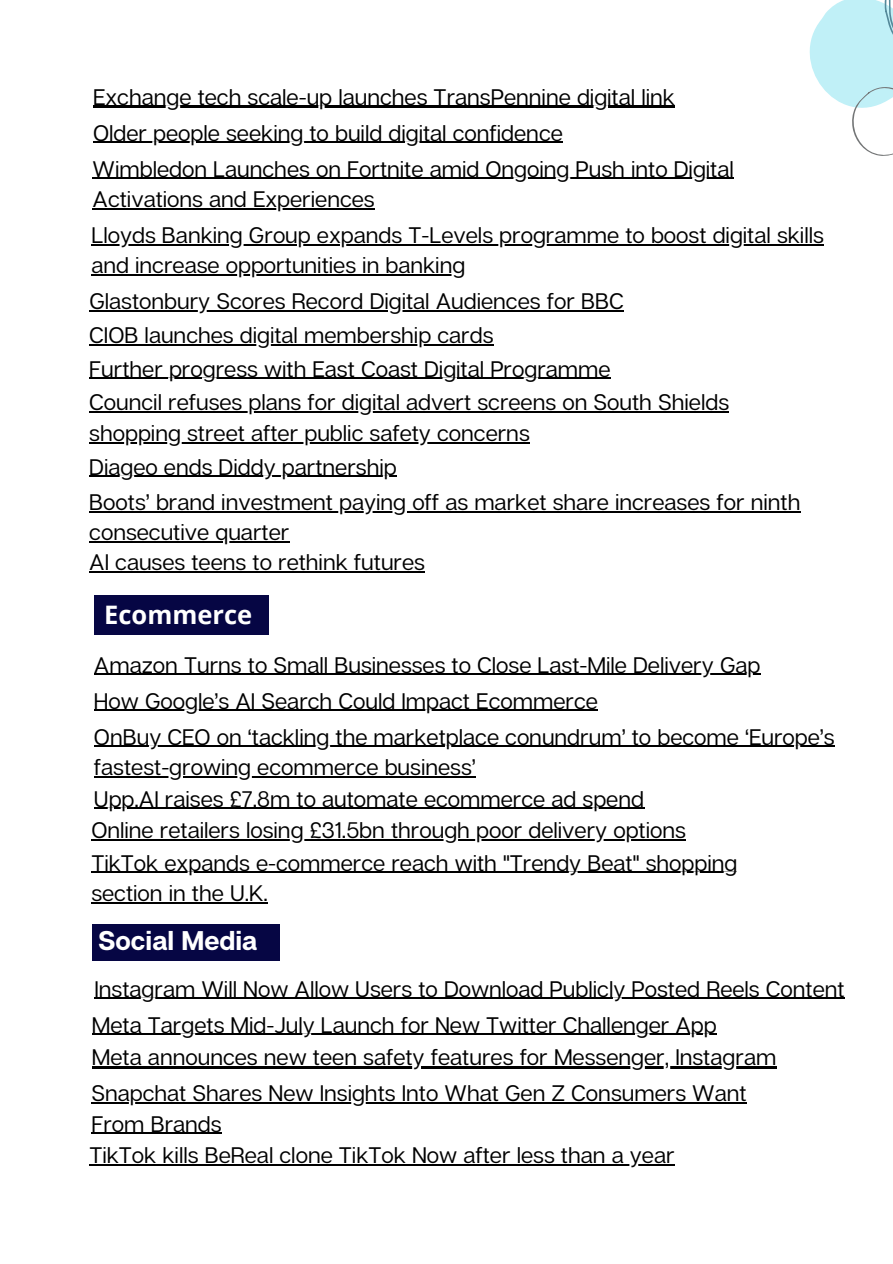
<style>
.page{position:relative;width:893px;height:1264px;background:#fff}
.page>*{position:absolute;margin:0;border:0;box-sizing:border-box;transform-origin:0 0}
.t1{font:700 27px "Articulat CF";color:#fff}
.t2{font:700 25.5px "Open Sans";color:#fff}
.t3{font:22.5px/30.3px "Articulat CF";color:#000}
</style>
<div class="page">
<svg style="left:809px;top:0;width:83px;height:156px"></svg>
<div style="left:94px;top:595px;width:175px;height:39px;background:#060644"></div>
<hr style="left:94px;top:673px;width:666px;height:1px;background:#000">
<hr style="left:94px;top:709px;width:504px;height:2px;background:#000">
<hr style="left:94px;top:745px;width:740px;height:1px;background:#000">
<hr style="left:94px;top:776px;width:381px;height:1px;background:#000">
<hr style="left:94px;top:807px;width:550px;height:2px;background:#000">
<div style="left:92px;top:924px;width:188px;height:37px;background:#060644"></div>
<hr style="left:94px;top:997px;width:750px;height:1px;background:#000">
<hr style="left:92px;top:1033px;width:624px;height:1px;background:#000">
<hr style="left:89px;top:310px;width:534px;height:1px;background:#000">
<hr style="left:89px;top:344px;width:404px;height:1px;background:#000">
<hr style="left:89px;top:378px;width:521px;height:1px;background:#000">
<hr style="left:89px;top:411px;width:640px;height:2px;background:#000">
<hr style="left:89px;top:442px;width:440px;height:1px;background:#000">
<hr style="left:91px;top:839px;width:595px;height:1px;background:#000">
<hr style="left:91px;top:871px;width:646px;height:2px;background:#000">
<hr style="left:91px;top:902px;width:177px;height:1px;background:#000">
<hr style="left:92px;top:1066px;width:684px;height:2px;background:#000">
<hr style="left:91px;top:1102px;width:655px;height:1px;background:#000">
<hr style="left:91px;top:1132px;width:131px;height:1px;background:#000">
<hr style="left:89px;top:1164px;width:585px;height:1px;background:#000">
<hr style="left:89px;top:475px;width:307px;height:2px;background:#000">
<hr style="left:89px;top:511px;width:711px;height:1px;background:#000">
<hr style="left:89px;top:541px;width:200px;height:1px;background:#000">
<hr style="left:89px;top:571px;width:336px;height:1px;background:#000">
<hr style="left:93px;top:178px;width:640px;height:1px;background:#000">
<hr style="left:93px;top:208px;width:281px;height:1px;background:#000">
<hr style="left:91px;top:244px;width:732px;height:1px;background:#000">
<hr style="left:91px;top:274px;width:374px;height:1px;background:#000">
<hr style="left:93px;top:106px;width:582px;height:2px;background:#000">
<hr style="left:93px;top:142px;width:470px;height:1px;background:#000">
<p class="t3" style="left:93px;top:81px;width:583px">Exchange tech scale-up launches TransPennine digital link</p>
<p class="t3" style="left:93px;top:117px;width:471px">Older people seeking to build digital confidence</p>
<p class="t3" style="left:93px;top:153px;width:642px">Wimbledon Launches on Fortnite amid Ongoing Push into Digital<br>Activations and Experiences</p>
<p class="t3" style="left:91px;top:219px;width:734px">Lloyds Banking Group expands T-Levels programme to boost digital skills and increase opportunities in banking</p>
<p class="t3" style="left:89px;top:285px;width:536px">Glastonbury Scores Record Digital Audiences for BBC</p>
<p class="t3" style="left:89px;top:319px;width:405px">CIOB launches digital membership cards</p>
<p class="t3" style="left:89px;top:353px;width:523px">Further progress with East Coast Digital Programme</p>
<p class="t3" style="left:89px;top:387px;width:641px">Council refuses plans for digital advert screens on South Shields shopping street after public safety concerns</p>
<p class="t3" style="left:89px;top:451px;width:309px">Diageo ends Diddy partnership</p>
<p class="t3" style="left:89px;top:486px;width:712px">Boots’ brand investment paying off as market share increases for ninth consecutive quarter</p>
<p class="t3" style="left:89px;top:546px;width:337px">AI causes teens to rethink futures</p>
<p class="t2" style="left:104px;top:596px;width:149px">Ecommerce</p>
<p class="t3" style="left:94px;top:648px;width:668px">Amazon Turns to Small Businesses to Close Last-Mile Delivery Gap</p>
<p class="t3" style="left:94px;top:685px;width:505px">How Google’s AI Search Could Impact Ecommerce</p>
<p class="t3" style="left:94px;top:721px;width:742px">OnBuy CEO on ‘tackling the marketplace conundrum’ to become ‘Europe’s fastest-growing ecommerce business’</p>
<p class="t3" style="left:94px;top:783px;width:551px">Upp.AI raises £7.8m to automate ecommerce ad spend</p>
<p class="t3" style="left:91px;top:814px;width:596px">Online retailers losing £31.5bn through poor delivery options</p>
<p class="t3" style="left:91px;top:847px;width:647px">TikTok expands e-commerce reach with "Trendy Beat" shopping section in the U.K.</p>
<p class="t1" style="left:98px;top:923px;width:161px">Social Media</p>
<p class="t3" style="left:94px;top:973px;width:751px">Instagram Will Now Allow Users to Download Publicly Posted Reels Content</p>
<p class="t3" style="left:92px;top:1008px;width:626px">Meta Targets Mid-July Launch for New Twitter Challenger App</p>
<p class="t3" style="left:92px;top:1041px;width:686px">Meta announces new teen safety features for Messenger, Instagram</p>
<p class="t3" style="left:91px;top:1077px;width:656px">Snapchat Shares New Insights Into What Gen Z Consumers Want<br>From Brands</p>
<p class="t3" style="left:89px;top:1139px;width:586px">TikTok kills BeReal clone TikTok Now after less than a year</p>
</div>
